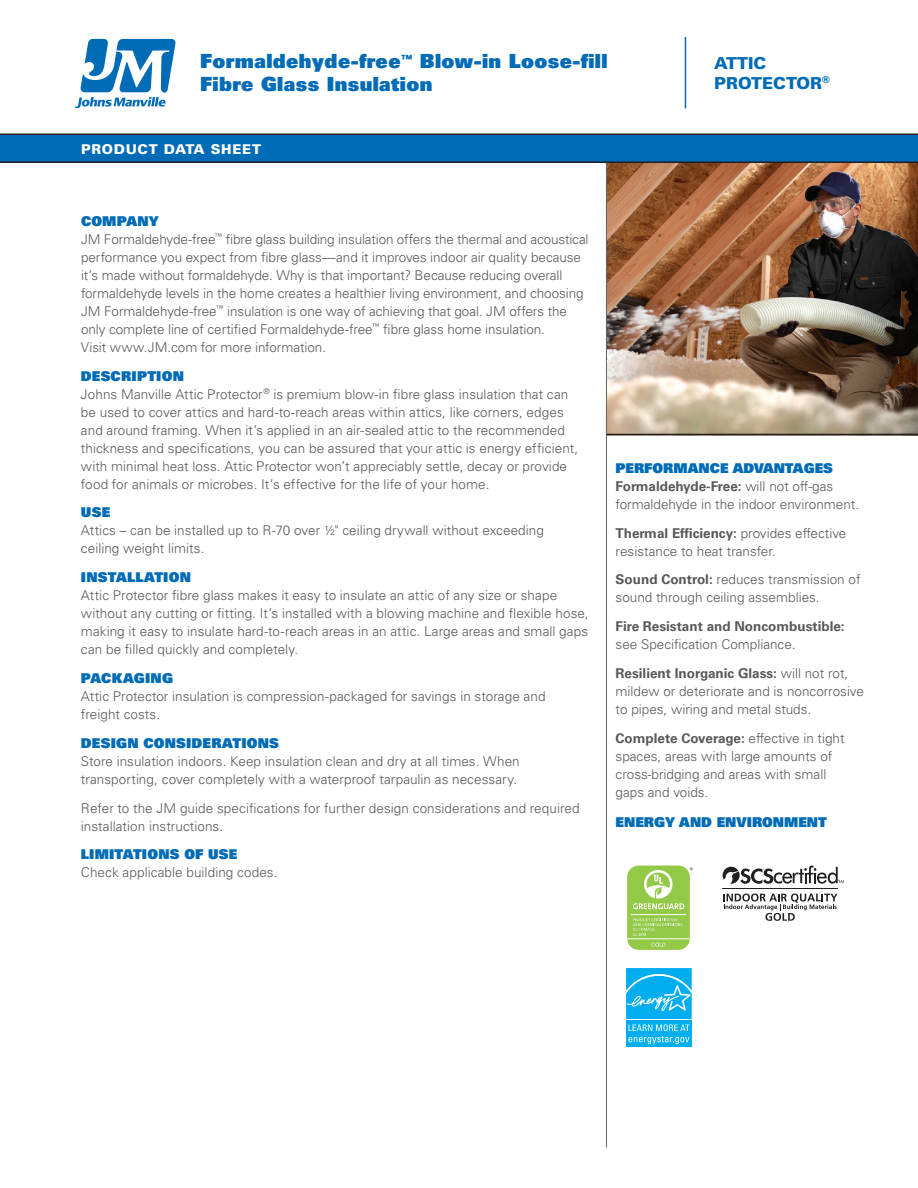
<style>
.page{position:relative;width:918px;height:1188px;background:#fff}
.page>*{position:absolute;margin:0;border:0;box-sizing:border-box;transform-origin:0 0}
.t1{font:19.5px/23.4px "Univers LT Std X Black";letter-spacing:.02em;color:#006bb6}
.t2{font:900 16.5px/19.8px "Univers LT Std";color:#006bb6}
.t3{font:300 13.5px/18px "Univers LT Std";color:#57585a}
.t4{font:13.5px "Univers LT Std X Black";letter-spacing:.01em;color:#006bb6}
.t5{font:700 13.5px "Univers LT Std";color:#57585a}
.t6{font:900 13.5px "Univers LT Std";letter-spacing:.055em;color:#fff}
.t7{font:300 condensed 10.5px "Univers LT Std";color:#57585a}
.s1{font-weight:700}
</style>
<div class="page">
<img style="left:607px;top:163px;width:311px;height:271px">
<hr style="left:606px;top:153px;width:1px;height:995px;background:#636366">
<svg style="left:0;top:134px;width:918px;height:29px;background:#0364a8"></svg>
<hr style="left:685px;top:37px;width:1px;height:71px;background:#006bb6">
<hr style="left:606px;top:434px;width:312px;height:1px;background:#231f20">
<svg style="left:75px;top:39px;width:101px;height:69px"></svg>
<svg style="left:723px;top:894px;width:114px;height:27px"></svg>
<hr style="left:723px;top:889px;width:115px;height:1px;background:#231f20">
<svg style="left:723px;top:866px;width:121px;height:18px"></svg>
<div style="left:627px;top:866px;width:63px;height:84px;background:#92c947;border-radius:12px"></div>
<hr style="left:627px;top:938px;width:63px;height:1px;background:#fff">
<svg style="left:651px;top:943px;width:14px;height:4px"></svg>
<svg style="left:633px;top:918px;width:49px;height:18px"></svg>
<hr style="left:631px;top:914px;width:55px;height:1px;background:#fff">
<svg style="left:633px;top:870px;width:51px;height:39px"></svg>
<div style="left:626px;top:1020px;width:66px;height:27px;background:#00aeef"></div>
<svg style="left:626px;top:968px;width:66px;height:76px"></svg>
<h1 class="t1" style="left:200px;top:49px;width:409px">Formaldehyde-free<sup>™</sup> Blow-in Loose-fill<br>Fibre Glass Insulation</h1>
<p class="t6" style="left:81px;top:140px;width:182px">PRODUCT DATA SHEET</p>
<p class="t2" style="left:714px;top:53px;width:117px">ATTIC<br>PROTECTOR<sup>®</sup></p>
<p class="t4" style="left:81px;top:212px;width:79px">COMPANY</p>
<p class="t3" style="left:81px;top:230px;width:509px">JM Formaldehyde-free<sup>™</sup> fibre glass building insulation offers the thermal and acoustical performance you expect from fibre glass—and it improves indoor air quality because it’s made without formaldehyde. Why is that important? Because reducing overall formaldehyde levels in the home creates a healthier living environment, and choosing JM Formaldehyde-free<sup>™</sup> insulation is one way of achieving that goal. JM offers the only complete line of certified Formaldehyde-free<sup>™</sup> fibre glass home insulation.<br>Visit www.JM.com for more information.</p>
<p class="t4" style="left:81px;top:367px;width:104px">DESCRIPTION</p>
<p class="t3" style="left:81px;top:385px;width:499px">Johns Manville Attic Protector<sup>®</sup> is premium blow-in fibre glass insulation that can be used to cover attics and hard-to-reach areas within attics, like corners, edges and around framing. When it’s applied in an air-sealed attic to the recommended thickness and specifications, you can be assured that your attic is energy efficient, with minimal heat loss. Attic Protector won’t appreciably settle, decay or provide food for animals or microbes. It’s effective for the life of your home.</p>
<p class="t4" style="left:81px;top:504px;width:31px">USE</p>
<p class="t3" style="left:81px;top:522px;width:465px">Attics – can be installed up to R-70 over ½" ceiling drywall without exceeding ceiling weight limits.</p>
<p class="t4" style="left:81px;top:568px;width:111px">INSTALLATION</p>
<p class="t3" style="left:81px;top:586px;width:509px">Attic Protector fibre glass makes it easy to insulate an attic of any size or shape without any cutting or fitting. It’s installed with a blowing machine and flexible hose, making it easy to insulate hard-to-reach areas in an attic. Large areas and small gaps can be filled quickly and completely.</p>
<p class="t4" style="left:81px;top:669px;width:93px">PACKAGING</p>
<p class="t3" style="left:81px;top:687px;width:466px">Attic Protector insulation is compression-packaged for savings in storage and freight costs.</p>
<p class="t4" style="left:81px;top:734px;width:199px">DESIGN CONSIDERATIONS</p>
<p class="t3" style="left:81px;top:752px;width:440px">Store insulation indoors. Keep insulation clean and dry at all times. When transporting, cover completely with a waterproof tarpaulin as necessary.</p>
<p class="t3" style="left:81px;top:799px;width:500px">Refer to the JM guide specifications for further design considerations and required installation instructions.</p>
<p class="t4" style="left:81px;top:846px;width:158px">LIMITATIONS OF USE</p>
<p class="t3" style="left:81px;top:864px;width:198px">Check applicable building codes.</p>
<p class="t4" style="left:616px;top:459px;width:219px">PERFORMANCE ADVANTAGES</p>
<p class="t3" style="left:616px;top:477px;width:245px"><span class="s1">Formaldehyde-Free:</span> will not off-gas formaldehyde in the indoor environment.</p>
<p class="t3" style="left:616px;top:524px;width:232px"><span class="s1">Thermal Efficiency:</span> provides effective resistance to heat transfer.</p>
<p class="t3" style="left:616px;top:571px;width:246px"><span class="s1">Sound Control:</span> reduces transmission of sound through ceiling assemblies.</p>
<p class="t5" style="left:616px;top:618px;width:231px">Fire Resistant and Noncombustible:</p>
<p class="t3" style="left:616px;top:630px;width:234px;line-height:28.8px">see Specification Compliance.<br><span class="s1">Resilient Inorganic Glass:</span> will not rot,</p>
<p class="t3" style="left:616px;top:682px;width:250px">mildew or deteriorate and is noncorrosive to pipes, wiring and metal studs.</p>
<p class="t3" style="left:616px;top:729px;width:231px"><span class="s1">Complete Coverage:</span> effective in tight spaces, areas with large amounts of cross-bridging and areas with small gaps and voids.</p>
<p class="t4" style="left:616px;top:813px;width:213px">ENERGY AND ENVIRONMENT</p>
<p class="t7" style="left:689px;top:865px;width:6px">*</p>
</div>
